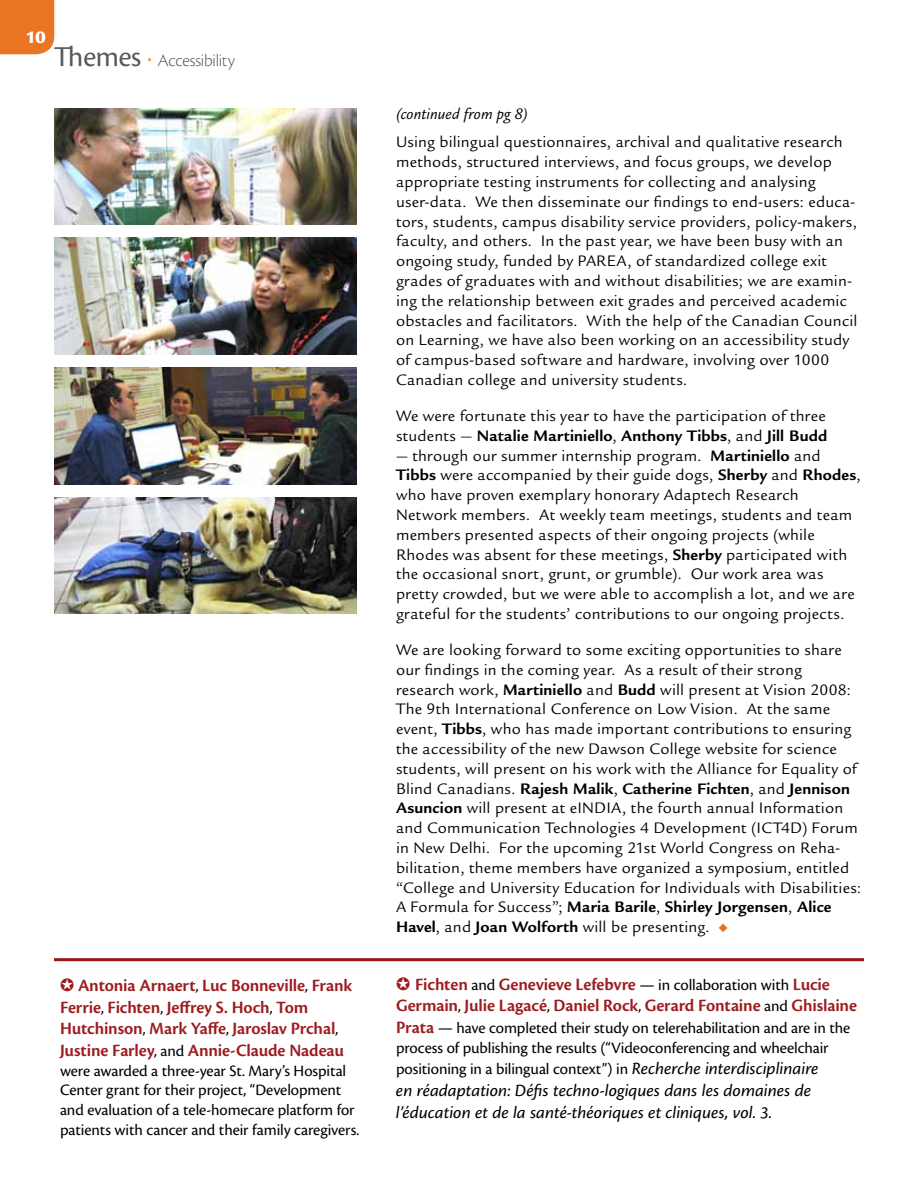
<style>
.page{position:relative;width:918px;height:1188px;background:#fff}
.page>*{position:absolute;margin:0;border:0;box-sizing:border-box;transform-origin:0 0}
.t1{font:600 18px/21.6px "Cronos Pro";letter-spacing:-.01em;color:#9d1c1f}
.t2{font:18px/21.6px "Cronos Pro Capt It";color:#000}
.t3{font:18px "Cronos Pro Lt Subh";letter-spacing:-.015em;color:#58595b}
.t4{font:900 18px "Legacy Sans Std";color:#fff}
.t5{font:16.5px/19.8px "Legacy Sans Std";letter-spacing:.015em;color:#000}
.t6{font:16.5px/19.8px "Cronos Pro";letter-spacing:-.005em;color:#000}
.t7{font:italic 16.5px "Legacy Sans Std";letter-spacing:.005em;color:#000}
.s1{font-family:"Cronos Pro Subh";font-size:30px}
.s2{font-weight:400;font-size:16.5px;color:#000}
.s3{font-weight:700}
.s4{color:#e7711f}
.s5{font-weight:600;font-size:18px;color:#9d1c1f}
.s6{font-family:"Cronos Pro Capt It";font-size:18px}
</style>
<div class="page">
<div style="left:0;top:0;width:54px;height:54px;background:#ea7624"></div>
<hr style="left:54px;top:958px;width:810px;height:3px;background:#9c1519">
<img style="left:54px;top:238px;width:302px;height:116px">
<img style="left:54px;top:108px;width:302px;height:117px">
<img style="left:54px;top:367px;width:302px;height:117px">
<img style="left:54px;top:497px;width:302px;height:117px">
<p class="t4" style="left:25px;top:26px;width:22px">10</p>
<p class="t3" style="left:54px;top:50px;width:183px"><span class="s1">Themes</span> <sup>.</sup> Accessibility</p>
<p class="t1" style="left:60px;top:975px;width:293px;text-indent:18px">Antonia Arnaert<span class="s2">,</span> Luc Bonneville<span class="s2">,</span> Frank Ferrie<span class="s2">,</span> Fichten<span class="s2">,</span> Jeffrey S. Hoch<span class="s2">,</span> Tom Hutchinson<span class="s2">,</span> Mark Yaffe<span class="s2">,</span> Jaroslav Prchal<span class="s2">, </span>Justine Farley<span class="s2">, and</span> Annie-Claude Nadeau</p>
<p class="t6" style="left:60px;top:1061px;width:301px">were awarded a three-year St. Mary’s Hospital Center grant for their project, “Development and evaluation of a tele-homecare platform for patients with cancer and their family caregivers.</p>
<p class="t7" style="left:396px;top:105px;width:134px">(continued from pg 8)</p>
<p class="t5" style="left:396px;top:133px;width:463px">Using bilingual questionnaires, archival and qualitative research methods, structured interviews, and focus groups, we develop appropriate testing instruments for collecting and analysing user-data. We then disseminate our findings to end-users: educa&shy;tors, students, campus disability service providers, policy-makers, faculty, and others. In the past year, we have been busy with an ongoing study, funded by PAREA, of standardized college exit grades of graduates with and without disabilities; we are examin&shy;ing the relationship between exit grades and perceived academic obstacles and facilitators. With the help of the Canadian Council on Learning, we have also been working on an accessibility study of campus-based software and hardware, involving over 1000<br>Canadian college and university students.</p>
<p class="t5" style="left:396px;top:406px;width:433px">We were fortunate this year to have the participation of three students — <span class="s3">Natalie Martiniello</span>, <span class="s3">Anthony Tibbs</span>, and <span class="s3">Jill Budd</span></p>
<p class="t5" style="left:396px;top:446px;width:466px">— through our summer internship program. <span class="s3">Martiniello</span> and <span class="s3">Tibbs</span> were accompanied by their guide dogs, <span class="s3">Sherby</span> and <span class="s3">Rhodes</span>, who have proven exemplary honorary Adaptech Research Network members. At weekly team meetings, students and team members presented aspects of their ongoing projects (while Rhodes was absent for these meetings, <span class="s3">Sherby</span> participated with the occasional snort, grunt, or grumble). Our work area was pretty crowded, but we were able to accomplish a lot, and we are grateful for the students’ contributions to our ongoing projects.</p>
<p class="t5" style="left:396px;top:640px;width:467px">We are looking forward to some exciting opportunities to share our findings in the coming year. As a result of their strong research work, <span class="s3">Martiniello</span> and <span class="s3">Budd</span> will present at Vision 2008:<br>The 9th International Conference on Low Vision. At the same event, <span class="s3">Tibbs</span>, who has made important contributions to ensuring the accessibility of the new Dawson College website for science students, will present on his work with the Alliance for Equality of Blind Canadians. <span class="s3">Rajesh Malik</span>, <span class="s3">Catherine Fichten</span>, and <span class="s3">Jennison Asuncion</span> will present at eINDIA, the fourth annual Information and Communication Technologies 4 Development (ICT4D) Forum in New Delhi. For the upcoming 21st World Congress on Reha&shy;bilitation, theme members have organized a symposium, entitled “College and University Education for Individuals with Disabilities:<br>A Formula for Success”; <span class="s3">Maria Barile</span>, <span class="s3">Shirley Jorgensen</span>, <span class="s3">Alice Havel</span>, and <span class="s3">Joan Wolforth</span> will be presenting. <span class="s4">◆</span></p>
<p class="t1" style="left:396px;top:974px;width:463px;text-align:center">Fichten <span class="s2">and</span> Genevieve Lefebvre <span class="s2">— in collaboration with</span> Lucie<br>Germain<span class="s2">,</span> Julie Lagacé<span class="s2">,</span> Daniel Rock<span class="s2">,</span> Gerard Fontaine <span class="s2">and</span> Ghislaine</p>
<p class="t6" style="left:396px;top:1018px;width:456px"><span class="s5">Prata</span> — have completed their study on telerehabilitation and are in the process of publishing the results (“Videoconferencing and wheelchair</p>
<p class="t6" style="left:396px;top:1059px;width:424px">positioning in a bilingual context”) in <span class="s6">Recherche interdisciplinaire</span></p>
<p class="t2" style="left:396px;top:1080px;width:417px">en réadaptation: Défis techno-logiques dans les domaines de l’éducation et de la santé-théoriques et cliniques, vol. 3.</p>
</div>
